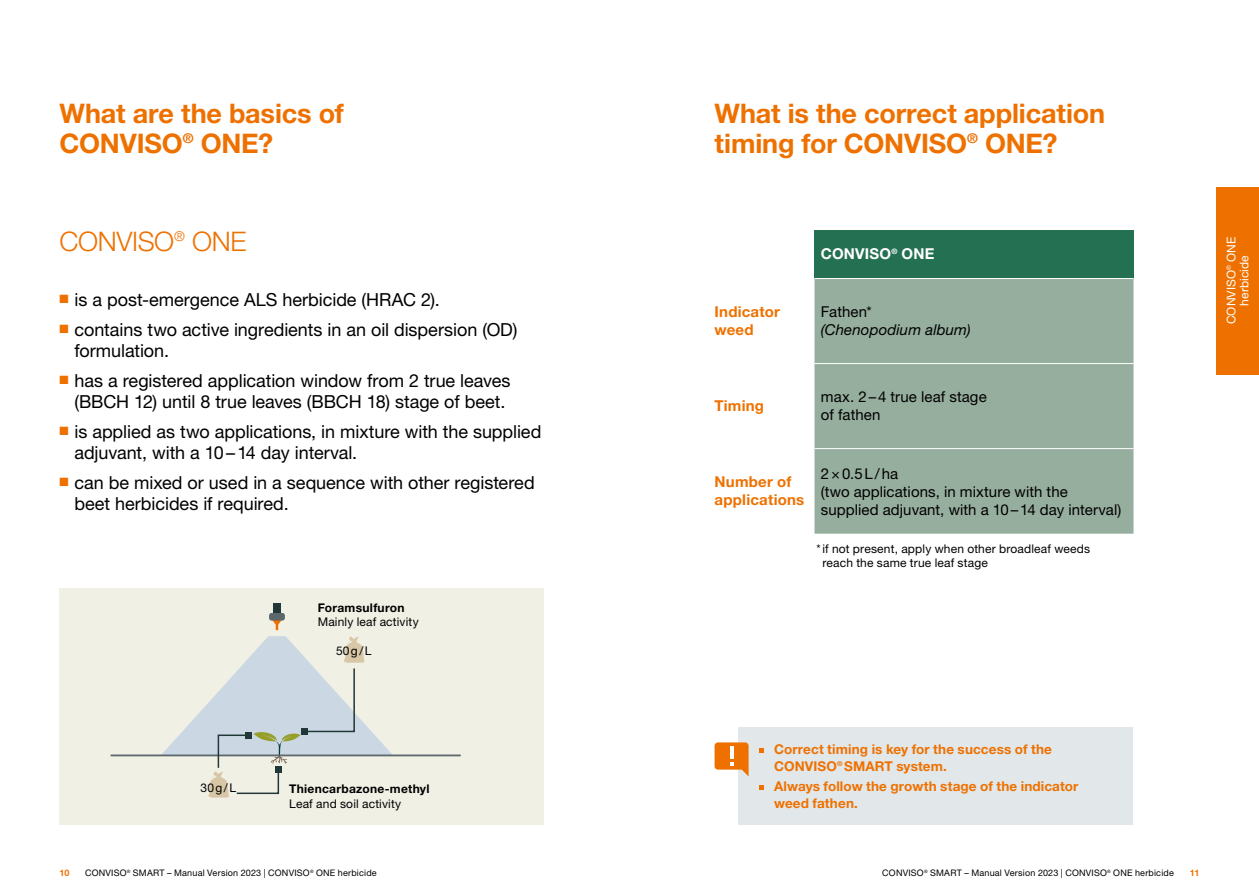
<style>
.page{position:relative;width:1259px;height:893px;background:#fff}
.page>*{position:absolute;margin:0;border:0;box-sizing:border-box;transform-origin:0 0}
.t1{font:700 27px/29.7px "Helvetica Neue LT Pro";letter-spacing:-.005em;color:#ee7100}
.t2{font:300 27px "Helvetica Neue LT Pro";letter-spacing:-.015em;color:#ee7100}
.t3{font:18px/21.3px "Helvetica Neue LT Pro";letter-spacing:-.005em;color:#000}
.t4{font:15px/18px "Helvetica Neue LT Pro";letter-spacing:.005em;color:#000}
.t5{font:700 15px/18px "Helvetica Neue LT Pro";letter-spacing:.015em;color:#ee7100}
.t6{font:italic 15px "Helvetica Neue LT Std";letter-spacing:.01em;color:#000}
.t7{font:700 15px "Helvetica Neue LT Pro";letter-spacing:.01em;color:#fff}
.t8{font:700 13.5px/16.5px "Helvetica Neue LT Std";letter-spacing:.01em;color:#ee7100}
.t9{font:12px/14.4px "Helvetica Neue LT Pro";letter-spacing:.015em;color:#000}
.t10{font:700 12px "Helvetica Neue LT Pro";letter-spacing:.025em;color:#000}
.t11{font:12px/13.2px "Helvetica Neue LT Pro";letter-spacing:.005em;color:#fff;text-align:center}
.t12{font:9px "Helvetica Neue LT Pro";letter-spacing:.02em;color:#000}
.t13{font:700 9px "Helvetica Neue LT Pro";color:#ee7100}
</style>
<div class="page">
<div style="left:60px;top:589px;width:484px;height:236px;background:#f1f0e5"></div>
<div style="left:273px;top:603px;width:7px;height:14px;background:#223737"></div>
<svg style="left:269px;top:613px;width:16px;height:17px"></svg>
<hr style="left:111px;top:754px;width:350px;height:2px;background:#5d686d">
<svg style="left:161px;top:636px;width:232px;height:162px"></svg>
<div style="left:1216px;top:187px;width:43px;height:187px;background:#ee7100"></div>
<div style="left:814px;top:230px;width:319px;height:49px;background:#237052"></div>
<div style="left:814px;top:279px;width:319px;height:255px;background:#96ae9e"></div>
<hr style="left:814px;top:363px;width:319px;height:1px;background:#fff">
<hr style="left:814px;top:448px;width:319px;height:1px;background:#fff">
<hr style="left:814px;top:278px;width:319px;height:1px;background:#fff">
<div style="left:738px;top:727px;width:394px;height:98px;background:#e2e7ea"></div>
<svg style="left:759px;top:748px;width:5px;height:5px"></svg>
<svg style="left:759px;top:785px;width:5px;height:5px"></svg>
<svg style="left:714px;top:742px;width:34px;height:34px"></svg>
<h1 class="t1" style="left:60px;top:98px;width:286px">What are the basics of<br>CONVISO<sup>®</sup> ONE?</h1>
<h1 class="t2" style="left:60px;top:225px;width:188px">CONVISO<sup>®</sup> ONE</h1>
<p class="t3" style="left:60px;top:289px;width:382px"><sup>■</sup> is a post-emergence ALS herbicide (HRAC 2).</p>
<p class="t3" style="left:74px;top:319px;width:444px;text-indent:-15px"><sup>■</sup> contains two active ingredients in an oil dispersion (OD) formulation.</p>
<p class="t3" style="left:60px;top:370px;width:452px;text-align:center"><sup>■</sup> has a registered application window from 2 true leaves (BBCH 12) until 8 true leaves (BBCH 18) stage of beet.</p>
<p class="t3" style="left:74px;top:421px;width:468px;text-indent:-15px"><sup>■</sup> is applied as two applications, in mixture with the supplied adjuvant, with a 10–14 day interval.</p>
<p class="t3" style="left:74px;top:472px;width:462px;text-indent:-15px"><sup>■</sup> can be mixed or used in a sequence with other registered beet herbicides if required.</p>
<p class="t10" style="left:318px;top:600px;width:88px">Foramsulfuron</p>
<p class="t9" style="left:318px;top:615px;width:102px">Mainly leaf activity</p>
<p class="t9" style="left:336px;top:643px;width:37px">50g/L</p>
<h1 class="t1" style="left:714px;top:98px;width:392px">What is the correct application timing for CONVISO<sup>®</sup> ONE?</h1>
<p class="t7" style="left:821px;top:245px;width:115px">CONVISO<sup>®</sup> ONE</p>
<p class="t5" style="left:714px;top:303px;width:67px">Indicator weed</p>
<p class="t4" style="left:821px;top:303px;width:52px">Fathen*</p>
<p class="t6" style="left:821px;top:321px;width:151px">(Chenopodium album)</p>
<p class="t5" style="left:714px;top:397px;width:51px">Timing</p>
<p class="t4" style="left:821px;top:388px;width:167px">max. 2–4 true leaf stage of fathen</p>
<p class="t5" style="left:714px;top:473px;width:91px">Number of applications</p>
<p class="t4" style="left:821px;top:464px;width:302px">2×0.5L/ha<br>(two applications, in mixture with the supplied adjuvant, with a 10–14 day interval)</p>
<p class="t9" style="left:822px;top:541px;width:269px;text-indent:-6px">* if not present, apply when other broadleaf weeds reach the same true leaf stage</p>
<p class="t11" style="left:1224px;top:324px;width:89px;rotate:-90deg">CONVISO<sup>®</sup> ONE herbicide</p>
<p class="t9" style="left:201px;top:780px;width:37px">30g/L</p>
<p class="t10" style="left:289px;top:781px;width:142px">Thiencarbazone-methyl</p>
<p class="t9" style="left:289px;top:796px;width:113px">Leaf and soil activity</p>
<p class="t8" style="left:774px;top:741px;width:279px">Correct timing is key for the success of the<br>CONVISO<sup>®</sup> SMART system.</p>
<p class="t8" style="left:774px;top:778px;width:306px">Always follow the growth stage of the indicator weed fathen.</p>
<p class="t12" style="left:85px;top:867px;width:293px">CONVISO<sup>®</sup> SMART – Manual Version 2023 | CONVISO<sup>®</sup> ONE herbicide</p>
<p class="t12" style="left:882px;top:867px;width:293px">CONVISO<sup>®</sup> SMART – Manual Version 2023 | CONVISO<sup>®</sup> ONE herbicide</p>
<p class="t13" style="left:60px;top:867px;width:11px">10</p>
<p class="t13" style="left:1189px;top:867px;width:11px">11</p>
</div>
